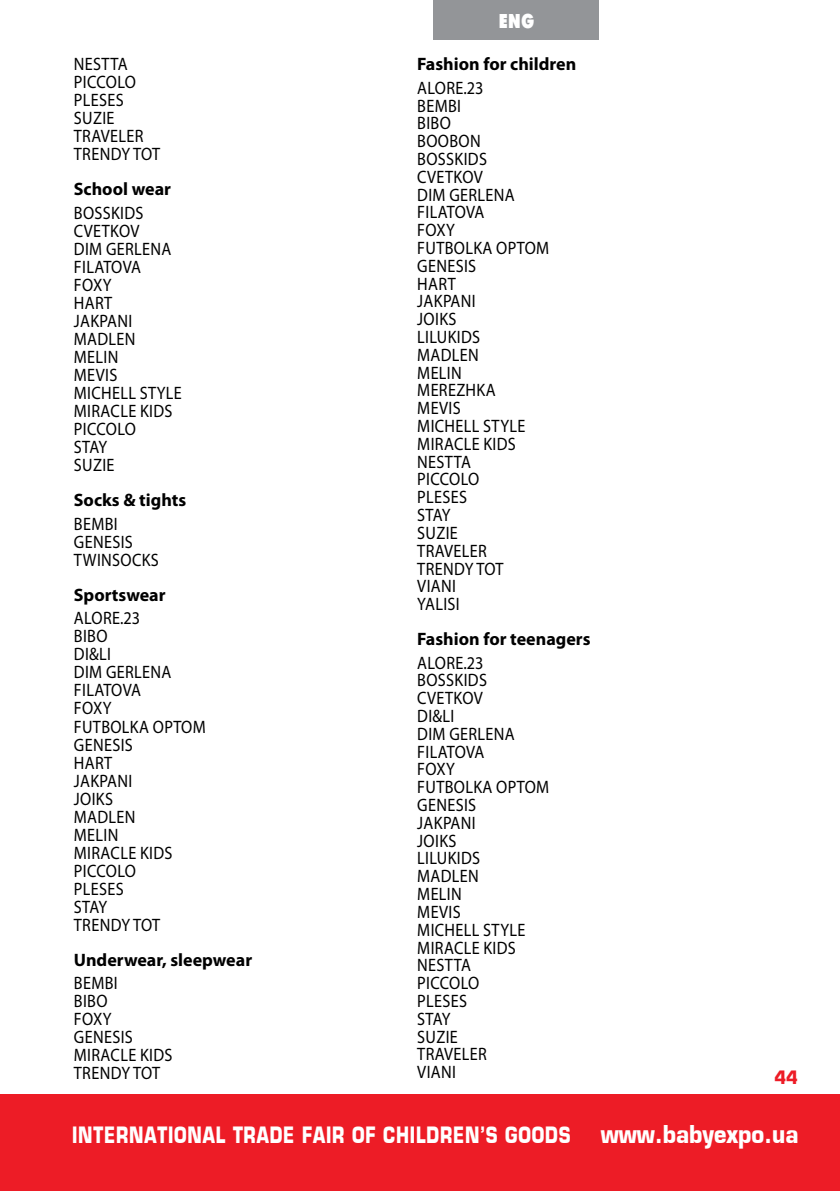
<style>
.page{position:relative;width:840px;height:1191px;background:#fff}
.page>*{position:absolute;margin:0;border:0;box-sizing:border-box;transform-origin:0 0}
.t1{font:700 22px "Europe";letter-spacing:.05em;color:#fff;scale:.75 1}
.t2{font:700 20px "Futuris X Cond C";color:#fff}
.t3{font:18px/17.8px "Myriad Pro";letter-spacing:.02em;color:#000;scale:.9 1}
.t4{font:700 18px "Myriad Pro";color:#000}
.t5{font:700 18px "Europe";color:#ed1c26;scale:.9 1}
.s1{font-size:24px}
</style>
<div class="page">
<div style="left:0;top:1094px;width:839px;height:97px;background:#ed1c26"></div>
<div style="left:433px;top:0;width:165px;height:40px;background:#939598"></div>
<p class="t3" style="left:74px;top:55px;width:97px">NESTTA<br>PICCOLO<br>PLESES<br>SUZIE<br>TRAVELER<br>TRENDY TOT</p>
<p class="t4" style="left:74px;top:177px;width:99px">School wear</p>
<p class="t3" style="left:74px;top:204px;width:121px">BOSSKIDS<br>CVETKOV<br>DIM GERLENA<br>FILATOVA<br>FOXY<br>HART<br>JAKPANI<br>MADLEN<br>MELIN<br>MEVIS<br>MICHELL STYLE<br>MIRACLE KIDS<br>PICCOLO<br>STAY<br>SUZIE</p>
<p class="t4" style="left:74px;top:488px;width:114px">Socks &amp; tights</p>
<p class="t3" style="left:74px;top:514px;width:96px">BEMBI<br>GENESIS<br>TWINSOCKS</p>
<p class="t4" style="left:74px;top:583px;width:93px">Sportswear</p>
<p class="t3" style="left:74px;top:609px;width:148px">ALORE.23<br>BIBO<br>DI&amp;LI<br>DIM GERLENA<br>FILATOVA<br>FOXY<br>FUTBOLKA OPTOM<br>GENESIS<br>HART<br>JAKPANI<br>JOIKS<br>MADLEN<br>MELIN<br>MIRACLE KIDS<br>PICCOLO<br>PLESES<br>STAY<br>TRENDY TOT</p>
<p class="t4" style="left:74px;top:947px;width:180px">Underwear, sleepwear</p>
<p class="t3" style="left:74px;top:974px;width:111px">BEMBI<br>BIBO<br>FOXY<br>GENESIS<br>MIRACLE KIDS<br>TRENDY TOT</p>
<p class="t2" style="left:498px;top:10px;width:37px">ENG</p>
<p class="t4" style="left:417px;top:52px;width:160px">Fashion for children</p>
<p class="t3" style="left:417px;top:78px;width:148px">ALORE.23<br>BEMBI<br>BIBO<br>BOOBON<br>BOSSKIDS<br>CVETKOV<br>DIM GERLENA<br>FILATOVA<br>FOXY<br>FUTBOLKA OPTOM<br>GENESIS<br>HART<br>JAKPANI<br>JOIKS<br>LILUKIDS<br>MADLEN<br>MELIN<br>MEREZHKA<br>MEVIS<br>MICHELL STYLE<br>MIRACLE KIDS<br>NESTTA<br>PICCOLO<br>PLESES<br>STAY<br>SUZIE<br>TRAVELER<br>TRENDY TOT<br>VIANI<br>YALISI</p>
<p class="t4" style="left:417px;top:627px;width:175px">Fashion for teenagers</p>
<p class="t3" style="left:417px;top:653px;width:148px">ALORE.23<br>BOSSKIDS<br>CVETKOV<br>DI&amp;LI<br>DIM GERLENA<br>FILATOVA<br>FOXY<br>FUTBOLKA OPTOM<br>GENESIS<br>JAKPANI<br>JOIKS<br>LILUKIDS<br>MADLEN<br>MELIN<br>MEVIS<br>MICHELL STYLE<br>MIRACLE KIDS<br>NESTTA<br>PICCOLO<br>PLESES<br>STAY<br>SUZIE<br>TRAVELER<br>VIANI</p>
<p class="t5" style="left:774px;top:1066px;width:27px">44</p>
<p class="t1" style="left:72px;top:1122px;width:969px">INTERNATIONAL TRADE FAIR OF CHILDREN’S GOODS <span class="s1">www.babyexpo.ua</span></p>
</div>
